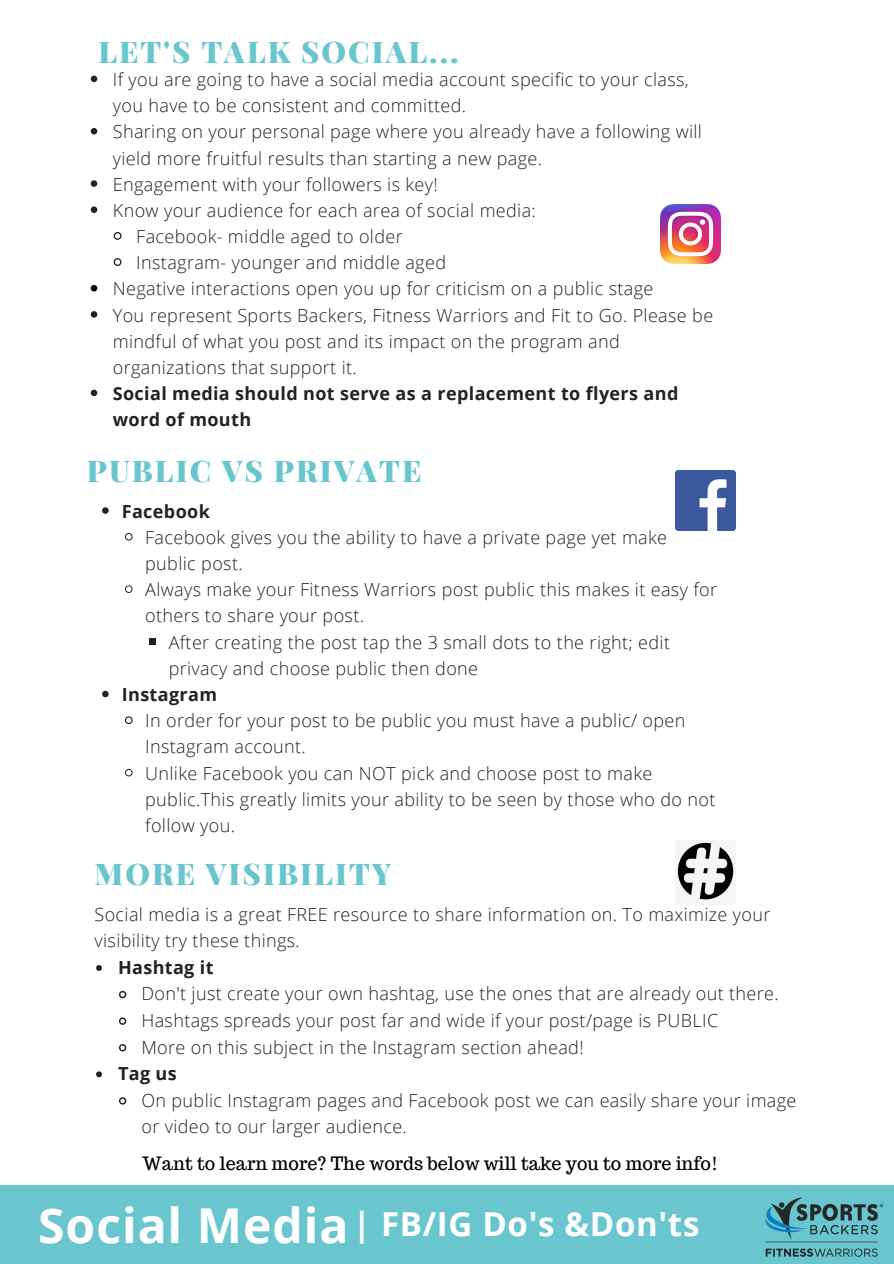
<style>
.page{position:relative;width:894px;height:1264px;background:#fff}
.page>*{position:absolute;margin:0;border:0;box-sizing:border-box;transform-origin:0 0}
.t1{font:700 48px "Open Sans";letter-spacing:.02em;color:#fff}
.t2{font:700 33px "Open Sans";letter-spacing:.02em;color:#fff}
.t3{font:900 29.85px "Playfair Display";letter-spacing:.07em;color:#69c6cf}
.t4{font:300 18px/26.2px "Open Sans";letter-spacing:.02em;color:#222}
.t5{font:700 18px/26.1px "Open Sans";letter-spacing:.02em;color:#222}
.t6{font:18px "Trocchi";color:#000}
</style>
<div class="page">
<div style="left:0;top:1184px;width:893px;height:79px;background:#69c6cf"></div>
<svg style="left:91px;top:76px;width:6px;height:6px"></svg>
<svg style="left:91px;top:128px;width:6px;height:6px"></svg>
<svg style="left:91px;top:180px;width:6px;height:7px"></svg>
<svg style="left:91px;top:206px;width:6px;height:7px"></svg>
<svg style="left:113px;top:232px;width:9px;height:8px"></svg>
<svg style="left:113px;top:258px;width:9px;height:8px"></svg>
<svg style="left:91px;top:285px;width:6px;height:6px"></svg>
<svg style="left:91px;top:311px;width:6px;height:7px"></svg>
<svg style="left:91px;top:389px;width:6px;height:7px"></svg>
<img style="left:765px;top:1197px;width:119px;height:60px">
<img style="left:675px;top:470px;width:60px;height:61px">
<img style="left:660px;top:204px;width:59px;height:60px">
<img style="left:675px;top:840px;width:60px;height:64px">
<svg style="left:96px;top:965px;width:6px;height:5px"></svg>
<svg style="left:119px;top:990px;width:8px;height:9px"></svg>
<svg style="left:119px;top:1017px;width:8px;height:8px"></svg>
<svg style="left:119px;top:1044px;width:8px;height:8px"></svg>
<svg style="left:96px;top:1071px;width:6px;height:6px"></svg>
<svg style="left:119px;top:1097px;width:8px;height:8px"></svg>
<svg style="left:102px;top:507px;width:7px;height:7px"></svg>
<svg style="left:125px;top:533px;width:8px;height:8px"></svg>
<svg style="left:125px;top:585px;width:8px;height:8px"></svg>
<div style="left:149px;top:638px;width:6px;height:7px;background:#222"></div>
<svg style="left:102px;top:690px;width:7px;height:7px"></svg>
<svg style="left:125px;top:716px;width:8px;height:8px"></svg>
<svg style="left:125px;top:768px;width:8px;height:9px"></svg>
<p class="t3" style="left:98px;top:31px;width:361px">LET'S TALK SOCIAL...</p>
<p class="t4" style="left:113px;top:66px;width:577px">If you are going to have a social media account specific to your class, you have to be consistent and committed.</p>
<p class="t4" style="left:113px;top:118px;width:590px">Sharing on your personal page where you already have a following will yield more fruitful results than starting a new page.</p>
<p class="t4" style="left:113px;top:171px;width:326px">Engagement with your followers is key!</p>
<p class="t4" style="left:113px;top:197px;width:424px">Know your audience for each area of social media:</p>
<p class="t4" style="left:136px;top:223px;width:268px">Facebook- middle aged to older</p>
<p class="t4" style="left:136px;top:249px;width:311px">Instagram- younger and middle aged</p>
<p class="t4" style="left:113px;top:275px;width:542px">Negative interactions open you up for criticism on a public stage</p>
<p class="t4" style="left:113px;top:301px;width:601px">You represent Sports Backers, Fitness Warriors and Fit to Go. Please be mindful of what you post and its impact on the program and organizations that support it.</p>
<p class="t5" style="left:113px;top:380px;width:567px">Social media should not serve as a replacement to flyers and word of mouth</p>
<p class="t3" style="left:87px;top:449px;width:336px">PUBLIC VS PRIVATE</p>
<p class="t5" style="left:122px;top:497px;width:90px">Facebook</p>
<p class="t4" style="left:145px;top:523px;width:523px">Facebook gives you the ability to have a private page yet make public post.</p>
<p class="t4" style="left:145px;top:576px;width:573px">Always make your Fitness Warriors post public this makes it easy for others to share your post.</p>
<p class="t4" style="left:169px;top:628px;width:503px">After creating the post tap the 3 small dots to the right; edit privacy and choose public then done</p>
<p class="t5" style="left:122px;top:681px;width:97px">Instagram</p>
<p class="t4" style="left:145px;top:707px;width:541px">In order for your post to be public you must have a public/ open<br>Instagram account.</p>
<p class="t4" style="left:145px;top:759px;width:571px">Unlike Facebook you can NOT pick and choose post to make public.This greatly limits your ability to be seen by those who do not follow you.</p>
<p class="t3" style="left:94px;top:852px;width:298px">MORE VISIBILITY</p>
<p class="t4" style="left:94px;top:900px;width:677px">Social media is a great FREE resource to share information on. To maximize your visibility try these things.</p>
<p class="t5" style="left:118px;top:953px;width:97px">Hashtag it</p>
<p class="t4" style="left:141px;top:980px;width:638px">Don't just create your own hashtag, use the ones that are already out there.</p>
<p class="t4" style="left:141px;top:1006px;width:578px">Hashtags spreads your post far and wide if your post/page is PUBLIC</p>
<p class="t4" style="left:141px;top:1033px;width:443px">More on this subject in the Instagram section ahead!</p>
<p class="t5" style="left:118px;top:1060px;width:60px">Tag us</p>
<p class="t4" style="left:141px;top:1086px;width:656px">On public Instagram pages and Facebook post we can easily share your image or video to our larger audience.</p>
<p class="t6" style="left:142px;top:1151px;width:577px">Want to learn more? The words below will take you to more info!</p>
<p class="t1" style="left:38px;top:1191px;width:311px">Social Media</p>
<p class="t2" style="left:353px;top:1200px;width:348px">| FB/IG Do's &amp;Don'ts</p>
</div>
